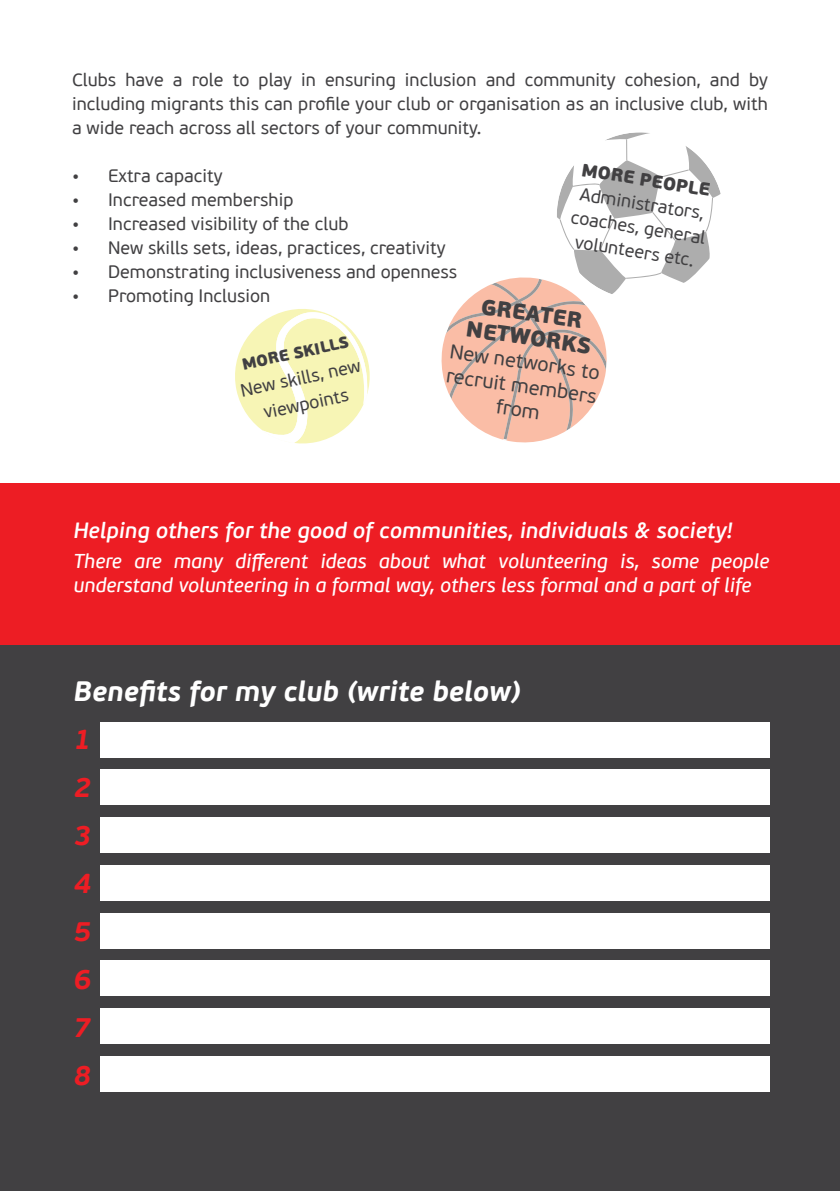
<style>
.page{position:relative;width:840px;height:1191px;background:#fff}
.page>*{position:absolute;margin:0;border:0;box-sizing:border-box;transform-origin:0 0}
.t1{font:italic 700 28px "PF Beau Sans Pro";color:#fff}
.t2{font:italic 700 28px/48px "PF Beau Sans Pro";color:#ed1d24;text-align:justify}
.t3{font:italic 600 22px "PF Beau Sans Pro";color:#fff}
.t4{font:900 22px/24px "PF Beau Sans Pro";color:#414042;text-align:center}
.t5{font:italic 20px/24px "PF Beau Sans Pro Bbook";color:#fff}
.t6{font:20px/24px "PF Beau Sans Pro";color:#414042;text-align:center}
.t7{font:18px/24px "PF Beau Sans Pro";color:#414042;text-align:center}
.t8{font:900 18px "PF Beau Sans Pro";color:#414042}
.t9{font:900 16px "PF Beau Sans Pro";color:#414042}
</style>
<div class="page">
<svg style="left:441px;top:132px;width:280px;height:311px"></svg>
<svg style="left:235px;top:309px;width:135px;height:135px"></svg>
<div style="left:0;top:645px;width:839px;height:546px;background:#414042"></div>
<div style="left:100px;top:721px;width:669px;height:36px;background:#fff"></div>
<div style="left:100px;top:769px;width:669px;height:36px;background:#fff"></div>
<div style="left:100px;top:817px;width:669px;height:36px;background:#fff"></div>
<div style="left:100px;top:865px;width:669px;height:36px;background:#fff"></div>
<div style="left:100px;top:912px;width:669px;height:36px;background:#fff"></div>
<div style="left:100px;top:960px;width:669px;height:36px;background:#fff"></div>
<div style="left:100px;top:1008px;width:669px;height:36px;background:#fff"></div>
<div style="left:100px;top:1056px;width:669px;height:35px;background:#fff"></div>
<div style="left:0;top:483px;width:839px;height:162px;background:#ed1d24"></div>
<p class="t7" style="left:72px;top:68px;width:697px;text-align:justify">Clubs have a role to play in ensuring inclusion and community cohesion, and by including migrants this can profile your club or organisation as an inclusive club, with a wide reach across all sectors of your community.</p>
<p class="t7" style="left:72px;top:164px;width:152px">• Extra capacity</p>
<p class="t7" style="left:72px;top:188px;width:223px">• Increased membership</p>
<p class="t7" style="left:72px;top:212px;width:278px">• Increased visibility of the club</p>
<p class="t7" style="left:72px;top:236px;width:375px">• New skills sets, ideas, practices, creativity</p>
<p class="t7" style="left:72px;top:260px;width:386px">• Demonstrating inclusiveness and openness</p>
<p class="t7" style="left:72px;top:284px;width:199px">• Promoting Inclusion</p>
<p class="t8" style="left:583px;top:158px;width:131px;rotate:9deg">MORE PEOPLE</p>
<p class="t7" style="left:576px;top:181px;width:137px;rotate:9deg">Administrators, coaches, general volunteers etc.</p>
<p class="t4" style="left:471px;top:293px;width:127px;rotate:8deg">GREATER<br>NETWORKS</p>
<p class="t9" style="left:240px;top:354px;width:110px;rotate:-12deg">MORE SKILLS</p>
<p class="t6" style="left:451px;top:340px;width:153px;rotate:8deg">New networks to recruit members from</p>
<p class="t7" style="left:238px;top:378px;width:124px;line-height:26px;rotate:-12deg">New skills, new viewpoints</p>
<p class="t3" style="left:73px;top:517px;width:660px">Helping others for the good of communities, individuals &amp; society!</p>
<p class="t5" style="left:73px;top:549px;width:697px">There are many different ideas about what volunteering is, some people understand volunteering in a formal way, others less formal and a part of life</p>
<h1 class="t1" style="left:73px;top:674px;width:448px">Benefits for my club (write below)</h1>
<h1 class="t2" style="left:73px;top:716px;width:19px">1<br>2<br>3<br>4<br>5<br>6<br>7<br>8</h1>
</div>
